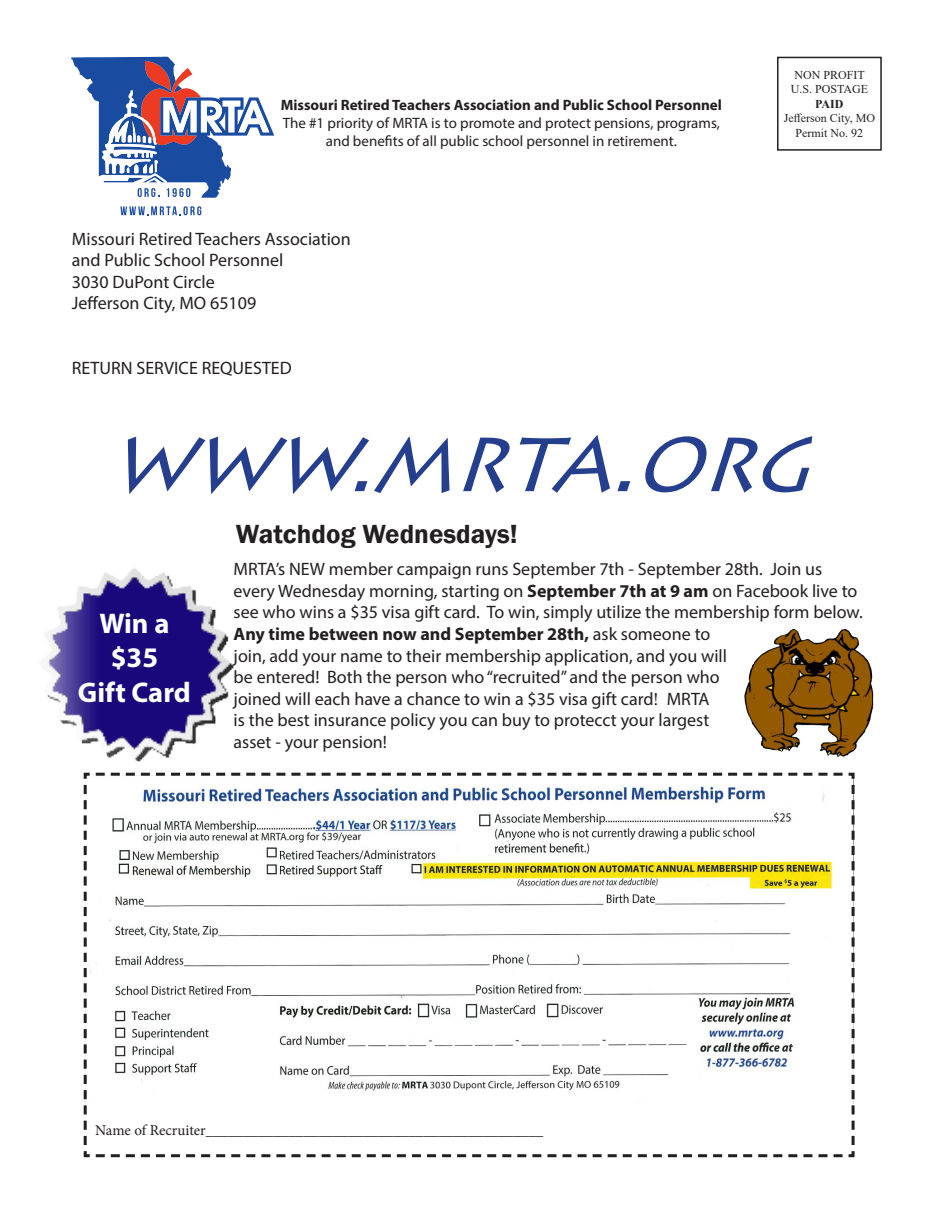
<style>
.page{position:relative;width:945px;height:1215px;background:#fff}
.page>*{position:absolute;margin:0;border:0;box-sizing:border-box;transform-origin:0 0}
.t1{font:italic 90px "Lithos Pro";color:#253f8e;scale:.95 1}
.t2{font:700 28.5px/34.2px "Myriad Pro";color:#fff;text-align:center}
.t3{font:600 27px "Franklin Gothic";color:#231f20}
.t4{font:18px/21.6px "Myriad Pro";color:#231f20}
.t5{font:15px/18px "Myriad Pro";color:#231f20;text-align:center}
.t6{font:15px "Minion Pro";color:#231f20}
.t7{font:700 15px "Myriad Pro";color:#231f20}
.t8{font:12px/14.4px "Times New Roman";color:#231f20;text-align:center}
.t9{font:700 12px "Times New Roman";color:#231f20}
.s1{font-weight:700}
.s2{font-family:"Minion Pro"}
</style>
<div class="page">
<img style="left:43px;top:568px;width:191px;height:194px">
<svg style="left:71px;top:57px;width:203px;height:141px"></svg>
<svg style="left:120px;top:206px;width:81px;height:9px"></svg>
<div style="left:777px;top:57px;width:105px;height:94px;border:2px solid #231f20"></div>
<img style="left:744px;top:630px;width:129px;height:127px">
<svg style="left:83px;top:772px;width:772px;height:386px"></svg>
<p class="t7" style="left:281px;top:95px;width:443px">Missouri Retired Teachers Association and Public School Personnel</p>
<p class="t5" style="left:283px;top:114px;width:439px">The #1 priority of MRTA is to promote and protect pensions, programs, and benefits of all public school personnel in retirement.</p>
<p class="t4" style="left:72px;top:227px;width:281px">Missouri Retired Teachers Association and Public School Personnel<br>3030 DuPont Circle<br>Jefferson City, MO 65109</p>
<p class="t4" style="left:72px;top:357px;width:222px">RETURN SERVICE REQUESTED</p>
<p class="t8" style="left:791px;top:67px;width:79px">NON PROFIT<br>U.S. POSTAGE</p>
<p class="t9" style="left:815px;top:95px;width:30px">PAID</p>
<p class="t8" style="left:784px;top:111px;width:93px">Jefferson City, MO<br>Permit No. 92</p>
<h1 class="t1" style="left:109px;top:408px;width:774px">WWW.MRTA.ORG</h1>
<h2 class="t2" style="left:78px;top:606px;width:114px">Win a $35<br>Gift Card</h2>
<h3 class="t3" style="left:236px;top:518px;width:283px">Watchdog Wednesdays!</h3>
<p class="t4" style="left:234px;top:558px;width:631px">MRTA’s NEW member campaign runs September 7th - September 28th. Join us every Wednesday morning, starting on <span class="s1">September 7th at 9 am</span> on Facebook live to see who wins a $35 visa gift card. To win, simply utilize the membership form below.<br><span class="s1">Any time between now and September 28th,</span> ask someone to<br>join, add your name to their membership application, and you will<br>be entered! Both the person who “recruited” and the person who<br>joined will each have a chance to win a $35 visa gift card<span class="s2">!</span> MRTA<br>is the best insurance policy you can buy to protecct your largest<br>asset - your pension!</p>
<p class="t6" style="left:95px;top:1120px;width:450px">Name of Recruiter_____________________________________________</p>
</div>
